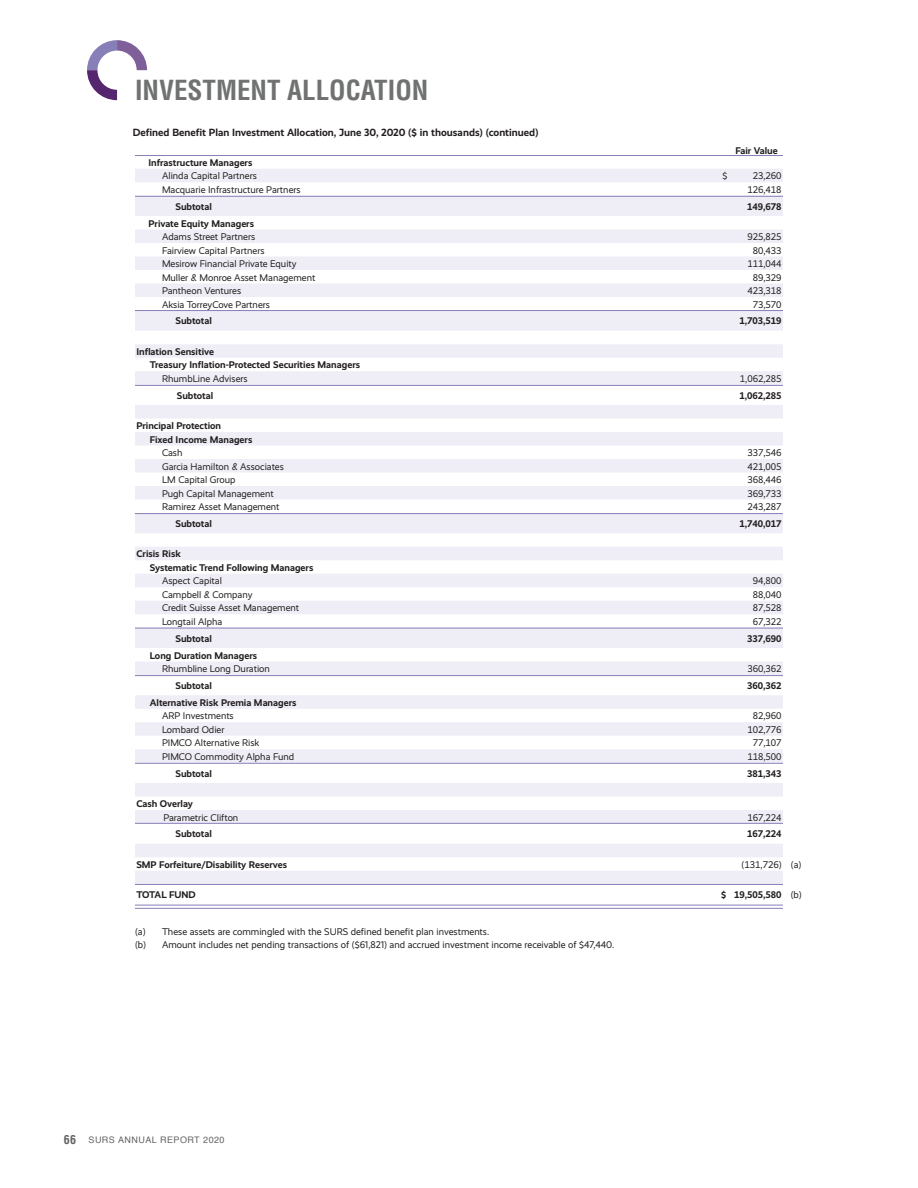
<style>
.page{position:relative;width:918px;height:1188px;background:#fff}
.page>*{position:absolute;margin:0;border:0;box-sizing:border-box;transform-origin:0 0}
.Section_Header{font:700 condensed 27px "Helvetica";color:#707272}
.Table_Header{font:700 10.5px "Realist";color:#231f20}
.Table_Body__left_ali{font:9.75px "Realist";color:#231f20}
.Table_Body__left_ali-2{font:700 9.75px "Realist";color:#231f20}
.Bold__right-aligned{font:9.75px "Realist";color:#231f20}
.Bold__left-aligned{font:700 9.75px "Realist";color:#231f20}
.Bold__right-aligned-2{font:700 9.75px "Realist";color:#231f20}
.t1{font:9px "Helvetica";letter-spacing:.05em;color:#636366}
.s1{font-weight:700;font-stretch:condensed;font-size:12px}
</style>
<div class="page">
<svg style="left:87px;top:40px;width:60px;height:60px"></svg>
<svg style="left:135px;top:169px;width:648px;height:715px;fill:#f2f2f8"></svg>
<hr style="left:135px;top:155px;width:648px;height:1px;background:#877fb7">
<hr style="left:135px;top:310px;width:648px;height:1px;background:#877fb7">
<hr style="left:135px;top:196px;width:648px;height:1px;background:#877fb7">
<hr style="left:135px;top:385px;width:648px;height:1px;background:#877fb7">
<hr style="left:135px;top:513px;width:648px;height:1px;background:#877fb7">
<hr style="left:135px;top:628px;width:648px;height:1px;background:#877fb7">
<hr style="left:135px;top:675px;width:648px;height:1px;background:#877fb7">
<hr style="left:135px;top:763px;width:648px;height:1px;background:#877fb7">
<hr style="left:135px;top:823px;width:648px;height:1px;background:#877fb7">
<hr style="left:135px;top:908px;width:648px;height:1px;background:#877fb7">
<hr style="left:135px;top:905px;width:648px;height:1px;background:#877fb7">
<hr style="left:135px;top:884px;width:648px;height:1px;background:#877fb7">
<p class="Section_Header" style="left:135px;top:73px;width:295px">INVESTMENT ALLOCATION</p>
<p class="Table_Header" style="left:133px;top:126px;width:407px">Defined Benefit Plan Investment Allocation, June 30, 2020 ($ in thousands) (continued)</p>
<p class="Bold__right-aligned-2" style="left:735px;top:145px;width:44px">Fair Value</p>
<p class="Table_Body__left_ali-2" style="left:148px;top:157px;width:105px">Infrastructure Managers</p>
<p class="Table_Body__left_ali" style="left:162px;top:170px;width:96px">Alinda Capital Partners</p>
<p class="Bold__right-aligned" style="left:722px;top:170px;width:6px">$</p>
<p class="Bold__right-aligned" style="left:753px;top:170px;width:30px">23,260</p>
<p class="Table_Body__left_ali" style="left:162px;top:184px;width:140px">Macquarie Infrastructure Partners</p>
<p class="Bold__right-aligned" style="left:747px;top:184px;width:36px">126,418</p>
<p class="Table_Body__left_ali-2" style="left:176px;top:201px;width:38px">Subtotal</p>
<p class="Bold__right-aligned-2" style="left:747px;top:201px;width:36px">149,678</p>
<p class="Table_Body__left_ali-2" style="left:148px;top:217px;width:107px">Private Equity Managers</p>
<p class="Table_Body__left_ali" style="left:162px;top:231px;width:95px">Adams Street Partners</p>
<p class="Bold__right-aligned" style="left:747px;top:231px;width:36px">925,825</p>
<p class="Table_Body__left_ali" style="left:162px;top:245px;width:104px">Fairview Capital Partners</p>
<p class="Bold__right-aligned" style="left:753px;top:245px;width:30px">80,433</p>
<p class="Table_Body__left_ali" style="left:162px;top:258px;width:136px">Mesirow Financial Private Equity</p>
<p class="Bold__right-aligned" style="left:747px;top:258px;width:36px">111,044</p>
<p class="Table_Body__left_ali" style="left:162px;top:272px;width:155px">Muller &amp; Monroe Asset Management</p>
<p class="Bold__right-aligned" style="left:753px;top:272px;width:30px">89,329</p>
<p class="Table_Body__left_ali" style="left:162px;top:285px;width:81px">Pantheon Ventures</p>
<p class="Bold__right-aligned" style="left:747px;top:285px;width:36px">423,318</p>
<p class="Table_Body__left_ali" style="left:162px;top:299px;width:110px">Aksia TorreyCove Partners</p>
<p class="Bold__right-aligned" style="left:753px;top:299px;width:30px">73,570</p>
<p class="Table_Body__left_ali-2" style="left:176px;top:315px;width:38px">Subtotal</p>
<p class="Bold__right-aligned-2" style="left:739px;top:315px;width:44px">1,703,519</p>
<p class="Bold__left-aligned" style="left:136px;top:346px;width:79px">Inflation Sensitive</p>
<p class="Table_Body__left_ali-2" style="left:150px;top:359px;width:212px">Treasury Inflation-Protected Securities Managers</p>
<p class="Table_Body__left_ali" style="left:162px;top:373px;width:87px">RhumbLine Advisers</p>
<p class="Bold__right-aligned" style="left:740px;top:373px;width:43px">1,062,285</p>
<p class="Table_Body__left_ali-2" style="left:177px;top:390px;width:38px">Subtotal</p>
<p class="Bold__right-aligned-2" style="left:739px;top:390px;width:44px">1,062,285</p>
<p class="Bold__left-aligned" style="left:136px;top:420px;width:86px">Principal Protection</p>
<p class="Table_Body__left_ali-2" style="left:150px;top:433px;width:104px">Fixed Income Managers</p>
<p class="Table_Body__left_ali" style="left:162px;top:447px;width:22px">Cash</p>
<p class="Bold__right-aligned" style="left:747px;top:447px;width:36px">337,546</p>
<p class="Table_Body__left_ali" style="left:162px;top:461px;width:123px">Garcia Hamilton &amp; Associates</p>
<p class="Bold__right-aligned" style="left:747px;top:461px;width:36px">421,005</p>
<p class="Table_Body__left_ali" style="left:162px;top:474px;width:75px">LM Capital Group</p>
<p class="Bold__right-aligned" style="left:747px;top:474px;width:36px">368,446</p>
<p class="Table_Body__left_ali" style="left:162px;top:488px;width:113px">Pugh Capital Management</p>
<p class="Bold__right-aligned" style="left:747px;top:488px;width:36px">369,733</p>
<p class="Table_Body__left_ali" style="left:162px;top:501px;width:119px">Ramirez Asset Management</p>
<p class="Bold__right-aligned" style="left:747px;top:501px;width:36px">243,287</p>
<p class="Table_Body__left_ali-2" style="left:176px;top:518px;width:38px">Subtotal</p>
<p class="Bold__right-aligned-2" style="left:739px;top:518px;width:44px">1,740,017</p>
<p class="Bold__left-aligned" style="left:136px;top:548px;width:46px">Crisis Risk</p>
<p class="Table_Body__left_ali-2" style="left:150px;top:562px;width:165px">Systematic Trend Following Managers</p>
<p class="Table_Body__left_ali" style="left:162px;top:575px;width:61px">Aspect Capital</p>
<p class="Bold__right-aligned" style="left:753px;top:575px;width:30px">94,800</p>
<p class="Table_Body__left_ali" style="left:162px;top:589px;width:92px">Campbell &amp; Company</p>
<p class="Bold__right-aligned" style="left:753px;top:589px;width:30px">88,040</p>
<p class="Table_Body__left_ali" style="left:162px;top:602px;width:139px">Credit Suisse Asset Management</p>
<p class="Bold__right-aligned" style="left:753px;top:602px;width:30px">87,528</p>
<p class="Table_Body__left_ali" style="left:162px;top:616px;width:62px">Longtail Alpha</p>
<p class="Bold__right-aligned" style="left:753px;top:616px;width:30px">67,322</p>
<p class="Table_Body__left_ali-2" style="left:176px;top:633px;width:38px">Subtotal</p>
<p class="Bold__right-aligned-2" style="left:747px;top:633px;width:36px">337,690</p>
<p class="Table_Body__left_ali-2" style="left:150px;top:649px;width:109px">Long Duration Managers</p>
<p class="Table_Body__left_ali" style="left:162px;top:663px;width:109px">Rhumbline Long Duration</p>
<p class="Bold__right-aligned" style="left:747px;top:663px;width:36px">360,362</p>
<p class="Table_Body__left_ali-2" style="left:176px;top:680px;width:38px">Subtotal</p>
<p class="Bold__right-aligned-2" style="left:747px;top:680px;width:36px">360,362</p>
<p class="Table_Body__left_ali-2" style="left:150px;top:697px;width:148px">Alternative Risk Premia Managers</p>
<p class="Table_Body__left_ali" style="left:162px;top:710px;width:73px">ARP Investments</p>
<p class="Bold__right-aligned" style="left:753px;top:710px;width:30px">82,960</p>
<p class="Table_Body__left_ali" style="left:162px;top:724px;width:64px">Lombard Odier</p>
<p class="Bold__right-aligned" style="left:747px;top:724px;width:36px">102,776</p>
<p class="Table_Body__left_ali" style="left:162px;top:737px;width:99px">PIMCO Alternative Risk</p>
<p class="Bold__right-aligned" style="left:753px;top:737px;width:30px">77,107</p>
<p class="Table_Body__left_ali" style="left:162px;top:751px;width:134px">PIMCO Commodity Alpha Fund</p>
<p class="Bold__right-aligned" style="left:747px;top:751px;width:36px">118,500</p>
<p class="Table_Body__left_ali-2" style="left:176px;top:768px;width:38px">Subtotal</p>
<p class="Bold__right-aligned-2" style="left:747px;top:768px;width:36px">381,343</p>
<p class="Bold__left-aligned" style="left:136px;top:798px;width:58px">Cash Overlay</p>
<p class="Table_Body__left_ali" style="left:163px;top:812px;width:77px">Parametric Clifton</p>
<p class="Bold__right-aligned" style="left:747px;top:812px;width:36px">167,224</p>
<p class="Table_Body__left_ali-2" style="left:176px;top:828px;width:38px">Subtotal</p>
<p class="Bold__right-aligned-2" style="left:747px;top:828px;width:36px">167,224</p>
<p class="Bold__left-aligned" style="left:136px;top:859px;width:152px">SMP Forfeiture/Disability Reserves</p>
<p class="Bold__right-aligned" style="left:742px;top:859px;width:42px">(131,726)</p>
<p class="Bold__left-aligned" style="left:136px;top:889px;width:61px">TOTAL FUND</p>
<p class="Bold__right-aligned-2" style="left:721px;top:889px;width:62px">$ 19,505,580</p>
<p class="Bold__right-aligned" style="left:791px;top:859px;width:12px">(a)</p>
<p class="Bold__right-aligned" style="left:791px;top:889px;width:13px">(b)</p>
<p class="Table_Body__left_ali" style="left:135px;top:926px;width:356px">(a) These assets are commingled with the SURS defined benefit plan investments.</p>
<p class="Table_Body__left_ali" style="left:135px;top:939px;width:481px">(b) Amount includes net pending transactions of ($61,821) and accrued investment income receivable of $47,440.</p>
<p class="t1" style="left:64px;top:1133px;width:162px"><span class="s1">66</span> SURS ANNUAL REPORT 2020</p>
</div>
